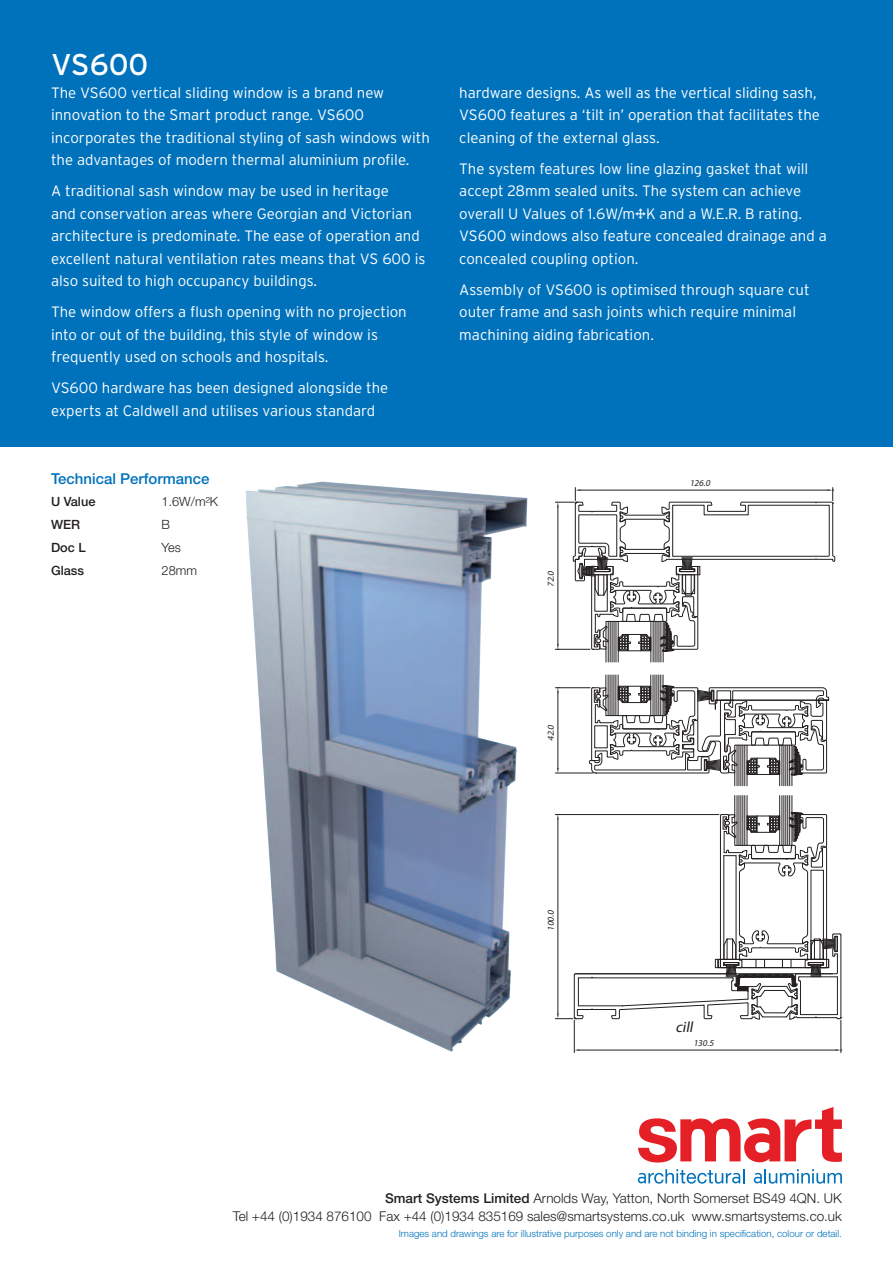
<style>
.page{position:relative;width:893px;height:1263px;background:#fff}
.page>*{position:absolute;margin:0;border:0;box-sizing:border-box;transform-origin:0 0}
.t1{font:30px "Interstate";color:#fff}
.t2{font:300 15px/22.5px "Interstate";color:#fff}
.t3{font:500 15px "Helvetica Neue";color:#0072bc}
.t4{font:italic 15px "Myriad Pro";color:#231f20}
.t5{font:300 13.5px/18px "Helvetica Neue";color:#231f20;text-align:right}
.t6{font:500 12.75px "Helvetica Neue";color:#231f20}
.t7{font:300 12.75px "Helvetica Neue";color:#231f20}
.t8{font:300 9.75px "Helvetica Neue";color:#0072bc}
.t9{font:italic 9px "Myriad Pro";color:#231f20}
.s1{font-weight:500}
</style>
<div class="page">
<hr style="left:574px;top:1020px;width:1px;height:32px;background:#231f20">
<hr style="left:840px;top:1020px;width:1px;height:32px;background:#231f20">
<hr style="left:612px;top:621px;width:1px;height:41px;background:#231f20">
<hr style="left:614px;top:621px;width:1px;height:41px;background:#231f20">
<hr style="left:616px;top:621px;width:1px;height:41px;background:#231f20">
<hr style="left:610px;top:621px;width:1px;height:41px;background:#231f20">
<hr style="left:608px;top:621px;width:1px;height:41px;background:#231f20">
<hr style="left:653px;top:621px;width:1px;height:41px;background:#231f20">
<hr style="left:655px;top:621px;width:1px;height:41px;background:#231f20">
<hr style="left:661px;top:621px;width:1px;height:41px;background:#231f20">
<hr style="left:659px;top:621px;width:1px;height:41px;background:#231f20">
<hr style="left:657px;top:621px;width:1px;height:41px;background:#231f20">
<div style="left:779px;top:795px;width:13px;height:51px;border:1px solid #231f20"></div>
<hr style="left:741px;top:795px;width:1px;height:50px;background:#231f20">
<hr style="left:743px;top:795px;width:1px;height:50px;background:#231f20">
<hr style="left:744px;top:795px;width:1px;height:50px;background:#231f20">
<hr style="left:739px;top:795px;width:1px;height:50px;background:#231f20">
<hr style="left:737px;top:795px;width:1px;height:50px;background:#231f20">
<hr style="left:782px;top:795px;width:1px;height:50px;background:#231f20">
<hr style="left:784px;top:795px;width:1px;height:50px;background:#231f20">
<hr style="left:789px;top:795px;width:1px;height:50px;background:#231f20">
<hr style="left:787px;top:795px;width:1px;height:50px;background:#231f20">
<hr style="left:785px;top:795px;width:1px;height:50px;background:#231f20">
<svg style="left:555px;top:812px;width:287px;height:239px"></svg>
<svg style="left:555px;top:487px;width:280px;height:165px"></svg>
<hr style="left:555px;top:773px;width:38px;height:1px;background:#231f20">
<hr style="left:555px;top:687px;width:35px;height:1px;background:#231f20">
<hr style="left:558px;top:693px;width:1px;height:75px;background:#231f20">
<svg style="left:589px;top:674px;width:240px;height:112px"></svg>
<svg style="left:557px;top:687px;width:2px;height:6px"></svg>
<div style="left:0;top:0;width:893px;height:446px;background:#0072bc"></div>
<svg style="left:638px;top:1169px;width:107px;height:15px"></svg>
<svg style="left:754px;top:1169px;width:88px;height:15px"></svg>
<svg style="left:638px;top:1107px;width:204px;height:55px"></svg>
<img style="left:246px;top:482px;width:281px;height:570px">
<h1 class="t1" style="left:51px;top:48px;width:99px">VS600</h1>
<p class="t2" style="left:51px;top:81px;width:380px">The VS600 vertical sliding window is a brand new innovation to the Smart product range. VS600 incorporates the traditional styling of sash windows with the advantages of modern thermal aluminium profile.</p>
<p class="t2" style="left:51px;top:180px;width:376px">A traditional sash window may be used in heritage<br>and conservation areas where Georgian and Victorian architecture is predominate. The ease of operation and excellent natural ventilation rates means that VS 600 is also suited to high occupancy buildings.</p>
<p class="t2" style="left:51px;top:301px;width:357px">The window offers a flush opening with no projection into or out of the building, this style of window is frequently used on schools and hospitals.</p>
<p class="t2" style="left:51px;top:377px;width:339px">VS600 hardware has been designed alongside the experts at Caldwell and utilises various standard</p>
<p class="t3" style="left:51px;top:469px;width:160px">Technical Performance</p>
<p class="t6" style="left:51px;top:494px;width:46px">U Value</p>
<p class="t7" style="left:162px;top:494px;width:58px">1.6W/m²K</p>
<p class="t6" style="left:51px;top:517px;width:31px">WER</p>
<p class="t7" style="left:162px;top:517px;width:10px">B</p>
<p class="t6" style="left:51px;top:540px;width:36px">Doc L</p>
<p class="t7" style="left:162px;top:539px;width:21px">Yes</p>
<p class="t6" style="left:51px;top:562px;width:35px">Glass</p>
<p class="t7" style="left:162px;top:562px;width:37px">28mm</p>
<p class="t2" style="left:459px;top:81px;width:362px">hardware designs. As well as the vertical sliding sash,<br>VS600 features a ‘tilt in’ operation that facilitates the cleaning of the external glass.</p>
<p class="t2" style="left:459px;top:157px;width:369px">The system features low line glazing gasket that will accept 28mm sealed units. The system can achieve overall U Values of 1.6W/m²K and a W.E.R. B rating.<br>VS600 windows also feature concealed drainage and a concealed coupling option.</p>
<p class="t2" style="left:459px;top:278px;width:352px">Assembly of VS600 is optimised through square cut outer frame and sash joints which require minimal machining aiding fabrication.</p>
<p class="t9" style="left:545px;top:587px;width:19px;rotate:-90deg">72.0</p>
<p class="t9" style="left:690px;top:477px;width:24px">126.0</p>
<p class="t9" style="left:545px;top:741px;width:19px;rotate:-90deg">42.0</p>
<p class="t9" style="left:545px;top:931px;width:24px;rotate:-90deg">100.0</p>
<p class="t4" style="left:675px;top:1018px;width:22px">cill</p>
<p class="t9" style="left:693px;top:1037px;width:24px">130.5</p>
<p class="t5" style="left:233px;top:1189px;width:611px"><span class="s1">Smart Systems Limited</span> Arnolds Way, Yatton, North Somerset BS49 4QN. UK<br>Tel +44 (0)1934 876100 Fax +44 (0)1934 835169 sales@smartsystems.co.uk www.smartsystems.co.uk</p>
<p class="t8" style="left:399px;top:1228px;width:445px">Images and drawings are for illustrative purposes only and are not binding in specification, colour or detail.</p>
</div>
